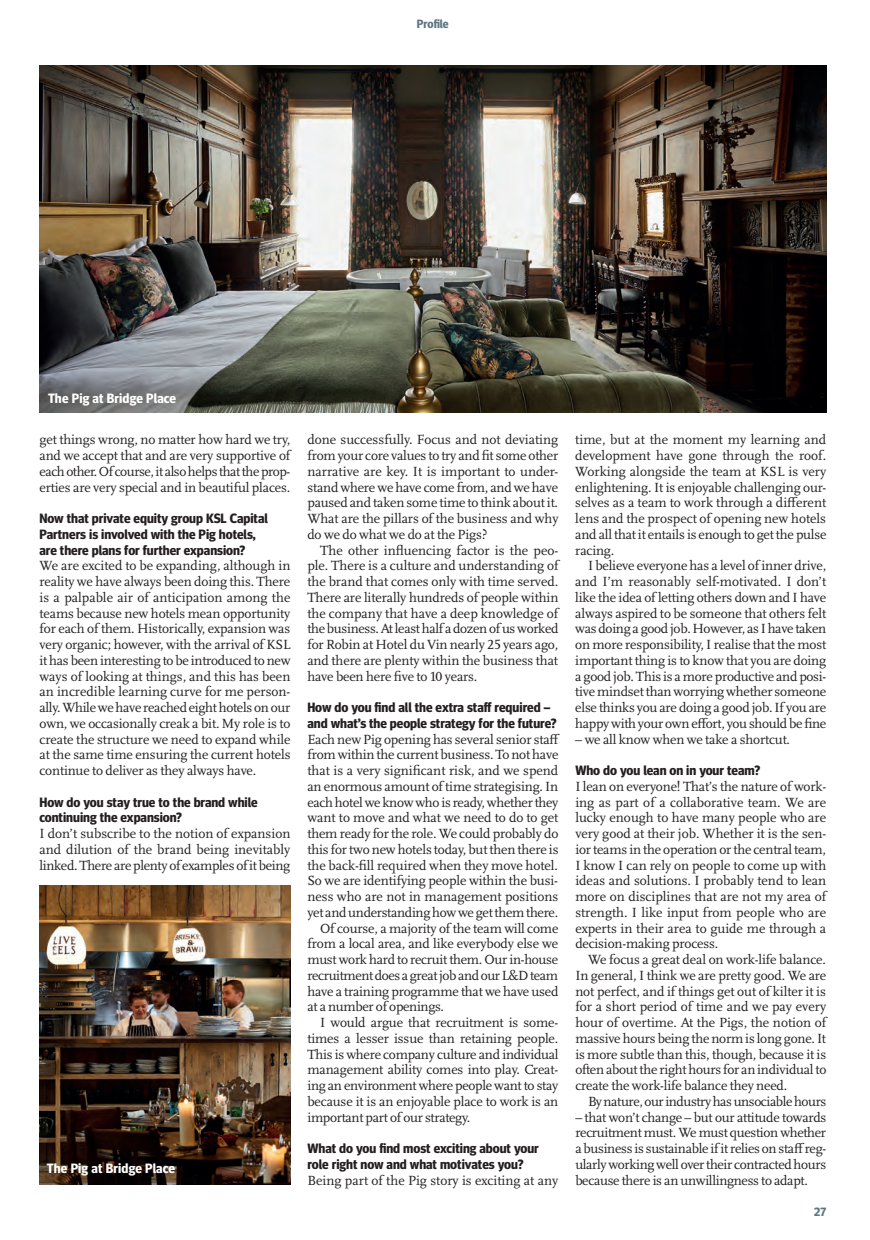
<style>
.page{position:relative;width:870px;height:1240px;background:#fff}
.page>*{position:absolute;margin:0;border:0;box-sizing:border-box;transform-origin:0 0}
.t1{font:13.8px/15.8px "Scala Pro";letter-spacing:-.015em;color:#231f20;text-align:justify}
.t2{font:700 13.5px/15.8px "Meta Headline OT";color:#231f20}
.t3{font:700 13.5px "Meta Headline OT";letter-spacing:.01em;color:#fff}
.t4{font:700 12px "Meta Headline OT";color:#5d7682}
</style>
<div class="page">
<img style="left:40px;top:65px;width:786px;height:348px">
<img style="left:40px;top:885px;width:250px;height:300px">
<p class="t4" style="left:417px;top:17px;width:33px">Profile</p>
<p class="t3" style="left:48px;top:390px;width:129px">The Pig at Bridge Place</p>
<p class="t1" style="left:40px;top:432px;width:252px">get things wrong, no matter how hard we try, and we accept that and are very supportive of each other. Of course, it also helps that the prop&shy;erties are very special and in beautiful places.</p>
<p class="t2" style="left:40px;top:510px;width:230px">Now that private equity group KSL Capital<br>Partners is involved with the Pig hotels, are there plans for further expansion?</p>
<p class="t1" style="left:40px;top:558px;width:253px">We are excited to be expanding, although in reality we have always been doing this. There is a palpable air of anticipation among the teams because new hotels mean opportunity for each of them. Historically, expansion was very organic; however, with the arrival of KSL it has been interesting to be introduced to new ways of looking at things, and this has been an incredible learning curve for me person&shy;ally. While we have reached eight hotels on our own, we occasionally creak a bit. My role is to create the structure we need to expand while at the same time ensuring the current hotels continue to deliver as they always have.</p>
<p class="t2" style="left:40px;top:794px;width:220px">How do you stay true to the brand while continuing the expansion?</p>
<p class="t1" style="left:40px;top:826px;width:252px">I don’t subscribe to the notion of expansion and dilution of the brand being inevitably linked. There are plenty of examples of it being</p>
<p class="t3" style="left:47px;top:1160px;width:129px">The Pig at Bridge Place</p>
<p class="t1" style="left:307px;top:432px;width:253px">done successfully. Focus and not deviating from your core values to try and fit some other narrative are key. It is important to under&shy;stand where we have come from, and we have paused and taken some time to think about it.<br>What are the pillars of the business and why do we do what we do at the Pigs?</p>
<p class="t1" style="left:307px;top:542px;width:253px;text-indent:13px">The other influencing factor is the peo&shy;ple. There is a culture and understanding of the brand that comes only with time served.<br>There are literally hundreds of people within the company that have a deep knowledge of the business. At least half a dozen of us worked for Robin at Hotel du Vin nearly 25 years ago, and there are plenty within the business that have been here five to 10 years.</p>
<p class="t2" style="left:307px;top:699px;width:251px">How do you find all the extra staff required – and what’s the people strategy for the future?</p>
<p class="t1" style="left:307px;top:731px;width:254px">Each new Pig opening has several senior staff</p>
<p class="t1" style="left:307px;top:747px;width:252px">from within the current business. To not have</p>
<p class="t1" style="left:307px;top:763px;width:252px">that is a very significant risk, and we spend</p>
<p class="t1" style="left:307px;top:778px;width:252px">an enormous amount of time strategising. In</p>
<p class="t1" style="left:307px;top:794px;width:253px">each hotel we know who is ready, whether they</p>
<p class="t1" style="left:307px;top:810px;width:252px">want to move and what we need to do to get</p>
<p class="t1" style="left:307px;top:826px;width:252px">them ready for the role. We could probably do</p>
<p class="t1" style="left:307px;top:841px;width:253px">this for two new hotels today, but then there is</p>
<p class="t1" style="left:307px;top:857px;width:252px">the back-fill required when they move hotel.</p>
<p class="t1" style="left:307px;top:873px;width:252px">So we are identifying people within the busi-</p>
<p class="t1" style="left:307px;top:889px;width:252px">ness who are not in management positions</p>
<p class="t1" style="left:307px;top:904px;width:252px">yet and understanding how we get them there.</p>
<p class="t1" style="left:320px;top:920px;width:240px">Of course, a majority of the team will come</p>
<p class="t1" style="left:307px;top:936px;width:252px">from a local area, and like everybody else we</p>
<p class="t1" style="left:307px;top:952px;width:252px">must work hard to recruit them. Our in-house</p>
<p class="t1" style="left:307px;top:967px;width:252px">recruitment does a great job and our L&amp;D team</p>
<p class="t1" style="left:307px;top:983px;width:252px">have a training programme that we have used</p>
<p class="t1" style="left:307px;top:999px;width:138px">at a number of openings.</p>
<p class="t1" style="left:320px;top:1015px;width:240px">I would argue that recruitment is some-</p>
<p class="t1" style="left:307px;top:1030px;width:252px">times a lesser issue than retaining people.</p>
<p class="t1" style="left:307px;top:1046px;width:253px">This is where company culture and individual</p>
<p class="t1" style="left:307px;top:1062px;width:252px">management ability comes into play. Creat-</p>
<p class="t1" style="left:307px;top:1078px;width:252px">ing an environment where people want to stay</p>
<p class="t1" style="left:307px;top:1093px;width:252px">because it is an enjoyable place to work is an</p>
<p class="t1" style="left:307px;top:1109px;width:164px">important part of our strategy.</p>
<p class="t2" style="left:307px;top:1140px;width:233px">What do you find most exciting about your role right now and what motivates you?</p>
<p class="t1" style="left:307px;top:1172px;width:252px">Being part of the Pig story is exciting at any</p>
<p class="t1" style="left:575px;top:432px;width:253px">time, but at the moment my learning and development have gone through the roof.<br>Working alongside the team at KSL is very enlightening. It is enjoyable challenging our&shy;selves as a team to work through a different lens and the prospect of opening new hotels and all that it entails is enough to get the pulse racing.</p>
<p class="t1" style="left:575px;top:558px;width:253px;text-indent:13px">I believe everyone has a level of inner drive, and I’m reasonably self-motivated. I don’t like the idea of letting others down and I have always aspired to be someone that others felt was doing a good job. However, as I have taken on more responsibility, I realise that the most important thing is to know that you are doing a good job. This is a more productive and posi&shy;tive mindset than worrying whether someone else thinks you are doing a good job. If you are happy with your own effort, you should be fine</p>
<p class="t1" style="left:575px;top:731px;width:216px">– we all know when we take a shortcut.</p>
<p class="t2" style="left:575px;top:762px;width:186px">Who do you lean on in your team?</p>
<p class="t1" style="left:575px;top:778px;width:252px">I lean on everyone! That’s the nature of work&shy;ing as part of a collaborative team. We are lucky enough to have many people who are very good at their job. Whether it is the sen&shy;ior teams in the operation or the central team, I know I can rely on people to come up with ideas and solutions. I probably tend to lean more on disciplines that are not my area of strength. I like input from people who are experts in their area to guide me through a decision-making process.</p>
<p class="t1" style="left:575px;top:952px;width:253px;text-indent:13px">We focus a great deal on work-life balance.<br>In general, I think we are pretty good. We are not perfect, and if things get out of kilter it is for a short period of time and we pay every hour of overtime. At the Pigs, the notion of massive hours being the norm is long gone. It is more subtle than this, though, because it is often about the right hours for an individual to create the work-life balance they need.</p>
<p class="t1" style="left:588px;top:1093px;width:240px">By nature, our industry has unsociable hours</p>
<p class="t1" style="left:575px;top:1109px;width:253px">– that won’t change – but our attitude towards recruitment must. We must question whether a business is sustainable if it relies on staff reg&shy;ularly working well over their contracted hours because there is an unwillingness to adapt.</p>
<p class="t4" style="left:814px;top:1205px;width:13px">27</p>
</div>
